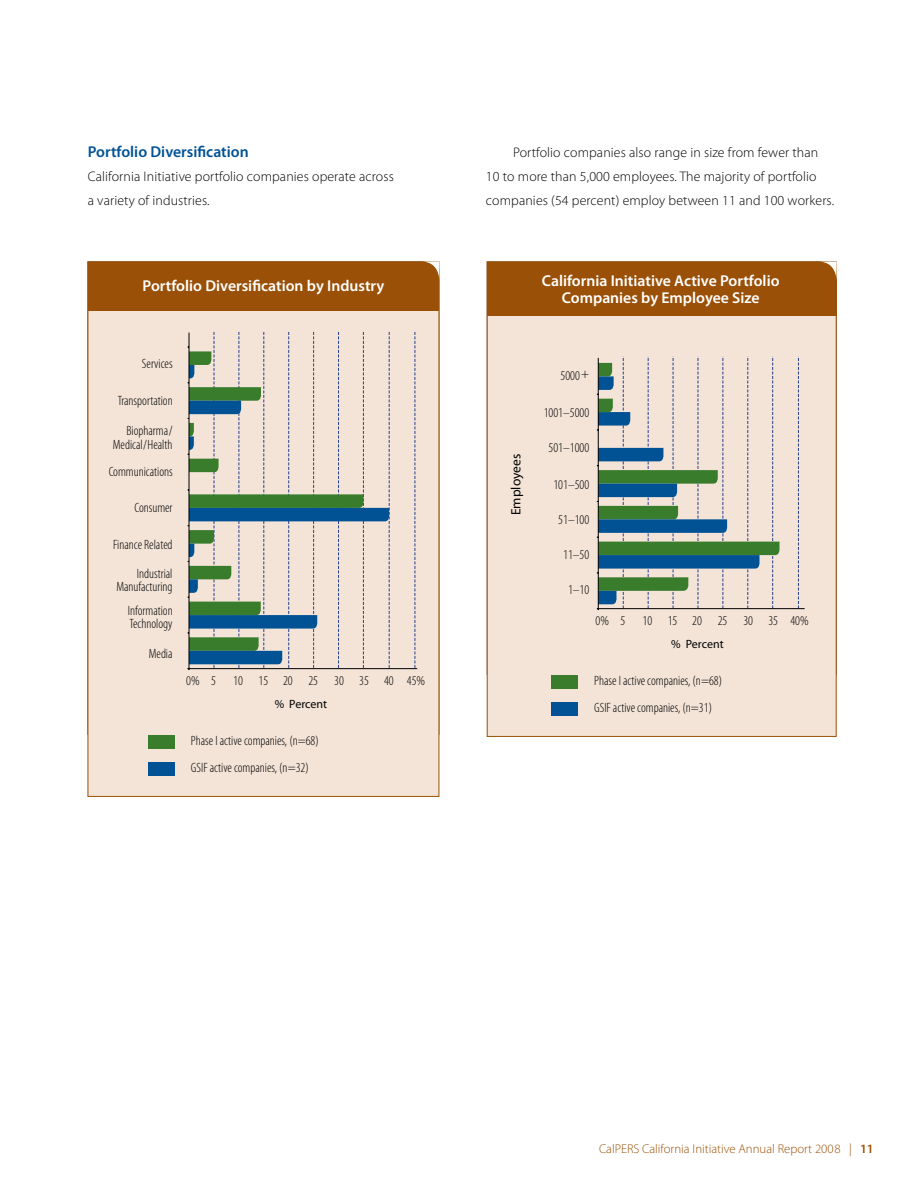
<style>
.page{position:relative;width:918px;height:1188px;background:#fff}
.page>*{position:absolute;margin:0;border:0;box-sizing:border-box;transform-origin:0 0}
.t1{font:600 15.75px/16.5px "Myriad Pro";color:#fff;text-align:center}
.t2{font:600 15.75px "Myriad Pro";color:#005295}
.t3{font:300 13.8px/24.3px "Myriad Pro";letter-spacing:.01em;color:#000}
.t4{font:300 condensed 13.5px/26.7px "Myriad Pro";color:#000;text-align:right}
.t5{font:13.5px "Myriad Pro";color:#000}
.t6{font:300 12.75px "Myriad Pro";color:#9a5107}
.t7{font:12px "Myriad Pro";letter-spacing:-.005em;color:#000}
.s1{font-weight:600}
</style>
<div class="page">
<div style="left:88px;top:262px;width:351px;height:534px;background:#f3e4d7"></div>
<svg style="left:415px;top:332px;width:1px;height:336px"></svg>
<div style="left:148px;top:735px;width:27px;height:14px;background:#387c2c"></div>
<div style="left:148px;top:762px;width:27px;height:13px;background:#005295"></div>
<div style="left:88px;top:262px;width:351px;height:48px;background:#9a5107"></div>
<hr style="left:188px;top:668px;width:229px;height:1px;background:#000">
<hr style="left:189px;top:333px;width:1px;height:337px;background:#000">
<svg style="left:188px;top:331px;width:202px;height:338px"></svg>
<div style="left:487px;top:262px;width:349px;height:475px;background:#f3e4d7;border:1px solid #9a5107"></div>
<svg style="left:798px;top:356px;width:1px;height:252px"></svg>
<div style="left:551px;top:675px;width:27px;height:14px;background:#387c2c"></div>
<div style="left:551px;top:702px;width:27px;height:13px;background:#005295"></div>
<div style="left:487px;top:262px;width:349px;height:53px;background:#9a5107"></div>
<hr style="left:597px;top:608px;width:208px;height:1px;background:#000">
<hr style="left:598px;top:358px;width:1px;height:252px;background:#000">
<svg style="left:597px;top:356px;width:183px;height:253px"></svg>
<svg style="left:818px;top:261px;width:19px;height:19px"></svg>
<svg style="left:421px;top:261px;width:19px;height:19px"></svg>
<p class="t2" style="left:88px;top:141px;width:162px">Portfolio Diversification</p>
<p class="t3" style="left:88px;top:164px;width:308px">California Initiative portfolio companies operate across a variety of industries.</p>
<p class="t1" style="left:143px;top:277px;width:243px">Portfolio Diversification by Industry</p>
<p class="t4" style="left:142px;top:350px;width:32px">Services</p>
<p class="t4" style="left:118px;top:388px;width:56px">Transportation</p>
<p class="t4" style="left:113px;top:424px;width:61px;line-height:13.5px">Biopharma/<br>Medical/Health</p>
<p class="t4" style="left:109px;top:458px;width:66px">Communications</p>
<p class="t4" style="left:134px;top:494px;width:40px">Consumer</p>
<p class="t4" style="left:113px;top:529px;width:61px;line-height:29.2px">Finance Related<br>Industrial</p>
<p class="t4" style="left:116px;top:575px;width:58px;line-height:23.2px">Manufacturing<br>Information</p>
<p class="t4" style="left:130px;top:610px;width:45px">Technology</p>
<p class="t4" style="left:149px;top:640px;width:25px">Media</p>
<p class="t4" style="left:186px;top:667px;width:31px">0% 5</p>
<p class="t4" style="left:233px;top:667px;width:193px">10 15 20 25 30 35 40 45%</p>
<p class="t7" style="left:275px;top:697px;width:54px">% Percent</p>
<p class="t4" style="left:191px;top:728px;width:129px;text-align:left">Phase I active companies, (n=68)<br>GSIF active companies, (n=32)</p>
<p class="t3" style="left:486px;top:140px;width:350px;text-indent:27px">Portfolio companies also range in size from fewer than<br>10 to more than 5,000 employees. The majority of portfolio companies (54 percent) employ between 11 and 100 workers.</p>
<p class="t1" style="left:542px;top:272px;width:239px">California Initiative Active Portfolio<br>Companies by Employee Size</p>
<p class="t5" style="left:508px;top:515px;width:63px;rotate:-90deg">Employees</p>
<p class="t4" style="left:561px;top:362px;width:30px">5000+</p>
<p class="t4" style="left:544px;top:400px;width:47px">1001–5000</p>
<p class="t4" style="left:549px;top:434px;width:42px">501–1000</p>
<p class="t4" style="left:553px;top:471px;width:37px">101–500</p>
<p class="t4" style="left:558px;top:506px;width:33px">51–100</p>
<p class="t4" style="left:563px;top:541px;width:28px">11–50</p>
<p class="t4" style="left:568px;top:576px;width:23px">1–10</p>
<p class="t4" style="left:596px;top:607px;width:31px">0% 5</p>
<p class="t4" style="left:643px;top:607px;width:168px">10 15 20 25 30 35 40%</p>
<p class="t7" style="left:671px;top:637px;width:54px">% Percent</p>
<p class="t4" style="left:594px;top:668px;width:129px;text-align:left">Phase I active companies, (n=68)<br>GSIF active companies, (n=31)</p>
<p class="t6" style="left:599px;top:1141px;width:276px">CalPERS California Initiative Annual Report 2008 | <span class="s1">11</span></p>
</div>
